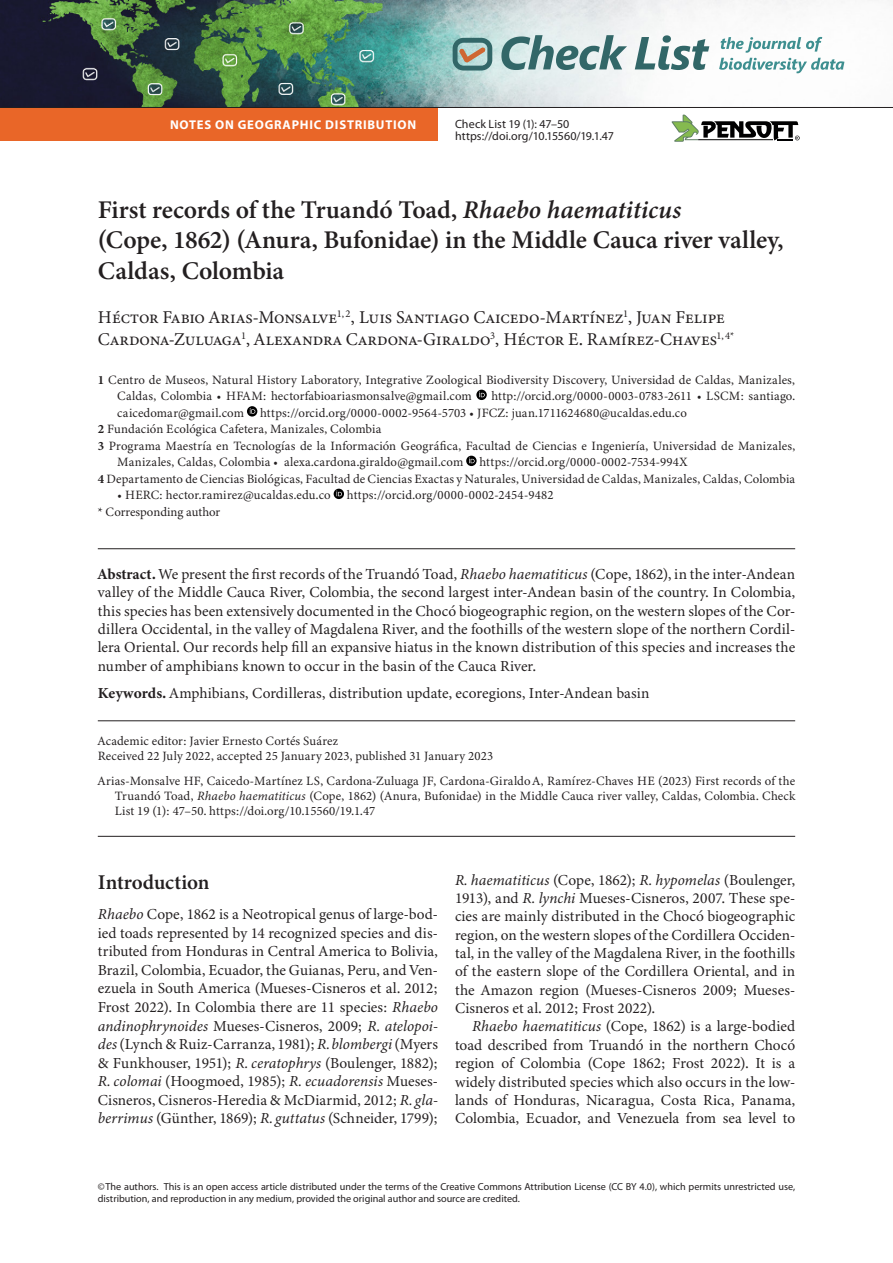
<style>
.page{position:relative;width:893px;height:1263px;background:#fff}
.page>*{position:absolute;margin:0;border:0;box-sizing:border-box;transform-origin:0 0}
.t1{font:600 25.5px/30.6px "Minion 3";letter-spacing:-.005em;color:#231f20}
.Hd_others{font:600 21px "Minion 3";letter-spacing:-.01em;color:#231f20}
.Authors{font:18px/21.6px "Minion 3";letter-spacing:.01em;color:#231f20}
.Para_first{font:15.3px/18.6px "Minion 3";letter-spacing:-.005em;color:#231f20;text-align:justify}
.Abstract{font:15.3px/18.3px "Minion 3";letter-spacing:.01em;color:#231f20;text-align:justify}
.Para_main{font:15.3px/18.3px "Minion 3";letter-spacing:.005em;color:#231f20;text-align:justify}
.Keywords{font:15.3px "Minion 3";letter-spacing:.025em;color:#231f20}
.Affiliations{font:12.75px/16.5px "Minion 3";letter-spacing:.01em;color:#231f20}
.Citation{font:12.75px/15.3px "Minion 3";letter-spacing:.005em;color:#231f20;text-align:justify}
.Publ_data{font:12.75px "Minion 3";letter-spacing:.01em;color:#231f20}
.Academic_editor{font:12.75px "Minion 3";letter-spacing:.015em;color:#231f20}
.Affiliations-2{font:12.75px "Minion 3";letter-spacing:.03em;color:#231f20}
.t2{font:700 12.75px "Myriad Pro";letter-spacing:.06em;color:#fff}
.slug{font:12px/12.8px "Myriad Pro";letter-spacing:.005em;color:#231f20}
.t3{font:10.2px/12.3px "Myriad Pro";color:#231f20}
.s1{font-style:italic}
.s2{font-weight:700}
</style>
<div class="page">
<img style="left:0;top:0;width:892px;height:107px">
<svg style="left:453px;top:38px;width:39px;height:33px"></svg>
<svg style="left:501px;top:35px;width:126px;height:35px;background:#98b5b5"></svg>
<svg style="left:635px;top:35px;width:74px;height:35px"></svg>
<svg style="left:719px;top:37px;width:125px;height:36px"></svg>
<svg style="left:672px;top:115px;width:128px;height:27px"></svg>
<svg style="left:476px;top:390px;width:11px;height:10px"></svg>
<svg style="left:247px;top:406px;width:10px;height:11px"></svg>
<svg style="left:466px;top:456px;width:11px;height:10px"></svg>
<svg style="left:334px;top:489px;width:10px;height:10px"></svg>
<hr style="left:98px;top:548px;width:697px;height:1px;background:#231f20">
<hr style="left:98px;top:720px;width:697px;height:1px;background:#231f20">
<hr style="left:98px;top:836px;width:697px;height:1px;background:#231f20">
<div style="left:0;top:108px;width:438px;height:32px;background:#e96628"></div>
<hr style="left:0;top:107px;width:893px;height:1px;background:#231f20">
<p class="t2" style="left:170px;top:116px;width:248px">NOTES ON GEOGRAPHIC DISTRIBUTION</p>
<p class="slug" style="left:455px;top:117px;width:160px">Check List 19 (1): 47–50 https://doi.org/10.15560/19.1.47</p>
<p class="t1" style="left:98px;top:194px;width:687px">First records of the Truandó Toad, <span class="s1">Rhaebo haematiticus<br></span>(Cope, 1862) (Anura, Bufonidae) in the Middle Cauca river valley,<br>Caldas, Colombia</p>
<p class="Authors" style="left:98px;top:306px;width:638px">Héctor Fabio Arias-Monsalve<sup>1,</sup> <sup>2</sup>, Luis Santiago Caicedo-Martínez<sup>1</sup>, Juan Felipe<br>Cardona-Zuluaga<sup>1</sup>, Alexandra Cardona-Giraldo<sup>3</sup>, Héctor E. Ramírez-Chaves<sup>1,</sup> <sup>4*</sup></p>
<p class="Affiliations" style="left:117px;top:371px;width:679px;text-indent:-20px"><span class="s2">1</span> Centro de Museos, Natural History Laboratory, Integrative Zoological Biodiversity Discovery, Universidad de Caldas, Manizales,<br>Caldas, Colombia • HFAM: hectorfabioariasmonsalve@gmail.com</p>
<p class="Affiliations" style="left:491px;top:388px;width:305px">http://orcid.org/0000-0003-0783-2611 • LSCM: santiago.</p>
<p class="Affiliations" style="left:117px;top:404px;width:128px">caicedomar@gmail.com</p>
<p class="Affiliations" style="left:260px;top:404px;width:428px">https://orcid.org/0000-0002-9564-5703 • JFCZ: juan.1711624680@ucaldas.edu.co</p>
<p class="Affiliations" style="left:98px;top:421px;width:285px"><span class="s2">2</span> Fundación Ecológica Cafetera, Manizales, Colombia</p>
<p class="Affiliations" style="left:117px;top:437px;width:679px;text-indent:-20px"><span class="s2">3</span> Programa Maestría en Tecnologías de la Información Geográfica, Facultad de Ciencias e Ingeniería, Universidad de Manizales,<br>Manizales, Caldas, Colombia • alexa.cardona.giraldo@gmail.com</p>
<p class="Affiliations-2" style="left:479px;top:453px;width:209px">https://orcid.org/0000-0002-7534-994X</p>
<p class="Affiliations" style="left:98px;top:470px;width:699px"><span class="s2">4</span> Departamento de Ciencias Biológicas, Facultad de Ciencias Exactas y Naturales, Universidad de Caldas, Manizales, Caldas, Colombia</p>
<p class="Affiliations" style="left:117px;top:487px;width:215px">• HERC: hector.ramirez@ucaldas.edu.co</p>
<p class="Affiliations" style="left:347px;top:487px;width:208px">https://orcid.org/0000-0002-2454-9482</p>
<p class="Affiliations" style="left:98px;top:503px;width:124px">* Corresponding author</p>
<p class="Abstract" style="left:98px;top:565px;width:699px"><span class="s2">Abstract.</span> We present the first records of the Truandó Toad, <span class="s1">Rhaebo haematiticus</span> (Cope, 1862), in the inter-Andean valley of the Middle Cauca River, Colombia, the second largest inter-Andean basin of the country. In Colombia, this species has been extensively documented in the Chocó biogeographic region, on the western slopes of the Cor&shy;dillera Occidental, in the valley of Magdalena River, and the foothills of the western slope of the northern Cordil&shy;lera Oriental. Our records help fill an expansive hiatus in the known distribution of this species and increases the number of amphibians known to occur in the basin of the Cauca River.</p>
<p class="Keywords" style="left:98px;top:682px;width:553px"><span class="s2">Keywords.</span> Amphibians, Cordilleras, distribution update, ecoregions, Inter-Andean basin</p>
<p class="Academic_editor" style="left:98px;top:732px;width:242px">Academic editor: Javier Ernesto Cortés Suárez</p>
<p class="Publ_data" style="left:98px;top:747px;width:397px">Received 22 July 2022, accepted 25 January 2023, published 31 January 2023</p>
<p class="Citation" style="left:115px;top:773px;width:682px;text-indent:-17px">Arias-Monsalve HF, Caicedo-Martínez LS, Cardona-Zuluaga JF, Cardona-Giraldo A, Ramírez-Chaves HE (2023) First records of the Truandó Toad, <span class="s1">Rhaebo haematiticus</span> (Cope, 1862) (Anura, Bufonidae) in the Middle Cauca river valley, Caldas, Colombia. Check List 19 (1): 47–50. https://doi.org/10.15560/19.1.47</p>
<p class="Hd_others" style="left:98px;top:867px;width:113px">Introduction</p>
<p class="Para_first" style="left:98px;top:905px;width:342px"><span class="s1">Rhaebo</span> Cope, 1862 is a Neotropical genus of large-bod&shy;ied toads represented by 14 recognized species and dis&shy;tributed from Honduras in Central America to Bolivia, Brazil, Colombia, Ecuador, the Guianas, Peru, and Ven&shy;ezuela in South America (Mueses-Cisneros et al. 2012; Frost 2022). In Colombia there are 11 species: <span class="s1">Rhaebo andinophrynoides</span> Mueses-Cisneros, 2009; <span class="s1">R. atelopoi&shy;des</span> (Lynch &amp; Ruiz-Carranza, 1981); <span class="s1">R. blombergi</span> (Myers &amp; Funkhouser, 1951); <span class="s1">R. ceratophrys</span> (Boulenger, 1882); <span class="s1">R. colomai</span> (Hoogmoed, 1985); <span class="s1">R. ecuadorensis</span> Mueses-Cisneros, Cisneros-Heredia &amp; McDiarmid, 2012; <span class="s1">R. gla&shy;berrimus</span> (Günther, 1869); <span class="s1">R. guttatus</span> (Schneider, 1799);</p>
<p class="Para_first" style="left:455px;top:870px;width:342px"><span class="s1">R. haematiticus</span> (Cope, 1862); <span class="s1">R. hypomelas</span> (Boulenger, 1913), and <span class="s1">R. lynchi</span> Mueses-Cisneros, 2007. These spe&shy;cies are mainly distributed in the Chocó biogeographic region, on the western slopes of the Cordillera Occiden&shy;tal, in the valley of the Magdalena River, in the foothills of the eastern slope of the Cordillera Oriental, and in the Amazon region (Mueses-Cisneros 2009; Mueses-Cisneros et al. 2012; Frost 2022).</p>
<p class="Para_main" style="left:455px;top:1017px;width:342px;text-indent:17px"><span class="s1">Rhaebo haematiticus</span> (Cope, 1862) is a large-bodied toad described from Truandó in the northern Chocó region of Colombia (Cope 1862; Frost 2022). It is a widely distributed species which also occurs in the low&shy;lands of Honduras, Nicaragua, Costa Rica, Panama, Colombia, Ecuador, and Venezuela from sea level to</p>
<p class="t3" style="left:98px;top:1180px;width:699px">©The authors. This is an open access article distributed under the terms of the Creative Commons Attribution License (CC BY 4.0), which permits unrestricted use, distribution, and reproduction in any medium, provided the original author and source are credited.</p>
</div>
